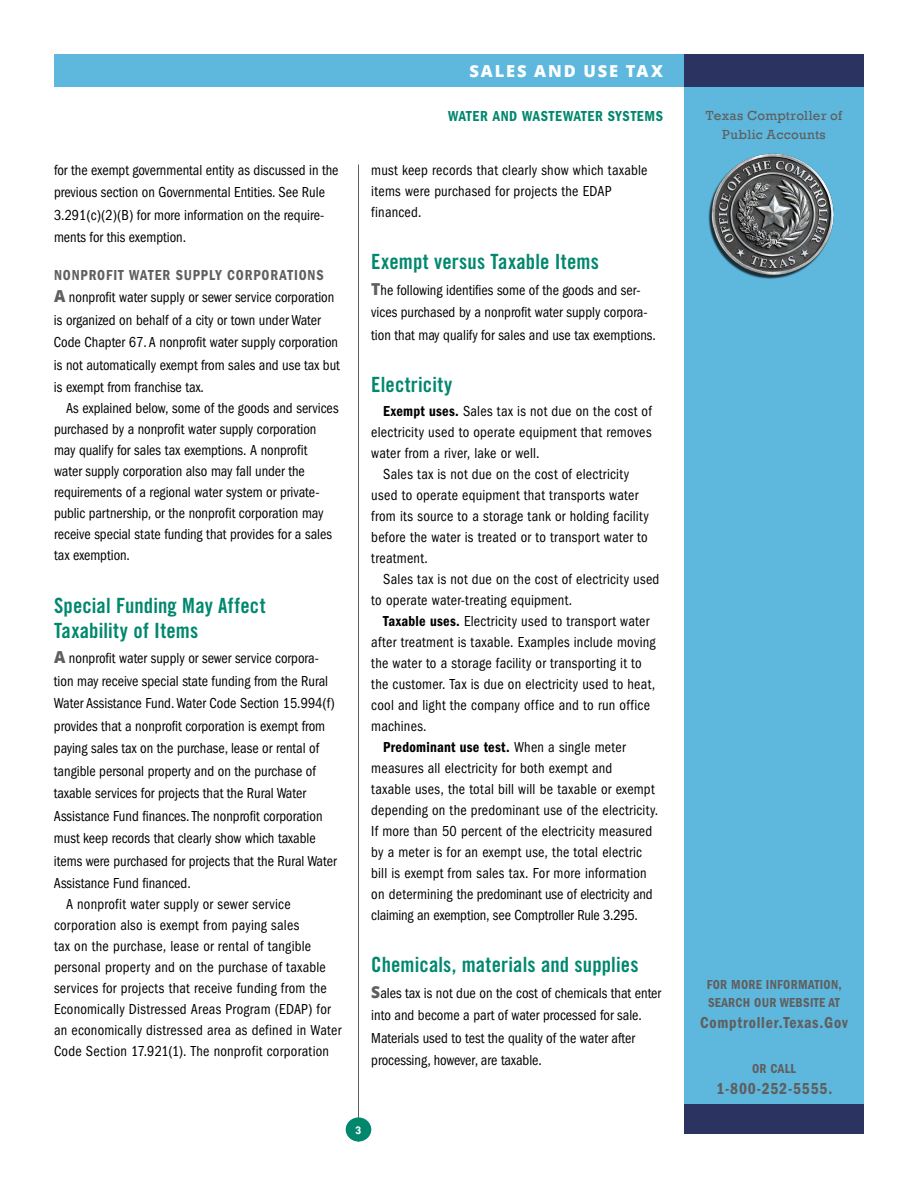
<style>
.page{position:relative;width:918px;height:1188px;background:#fff}
.page>*{position:absolute;margin:0;border:0;box-sizing:border-box;transform-origin:0 0}
.t1{font:21px/25.3px "Trade Gothic LT Std Bd Cn 20";letter-spacing:.005em;color:#00876e}
.t2{font:16.5px "ITC Franklin Gothic Std Dm Cd";letter-spacing:.05em;color:#5f5f5f;scale:.95 1}
.t3{font:800 16.5px "Open Sans";letter-spacing:.115em;color:#fff}
.t4{font:condensed 15px/21px "ITC Franklin Gothic Std";color:#000;scale:.95 1}
.t5{font:condensed 15px/21px "ITC Franklin Gothic Std";letter-spacing:.02em;color:#000;scale:.95 1}
.t6{font:15px "ITC Franklin Gothic Std Dm Cd";letter-spacing:.06em;color:#5f5f5f;scale:.95 1}
.t7{font:15px "ITC Franklin Gothic Std Dm Cd";letter-spacing:.05em;color:#00876e;scale:.95 1}
.t8{font:13.5px/18px "ITC Franklin Gothic Std Dm Cd";letter-spacing:.025em;color:#5f5f5f;scale:.95 1}
.t9{font:13.5px/19.5px "Rockwell";letter-spacing:.025em;color:#5f5f5f;text-align:center}
.t10{font:700 12px "Tw Cen";color:#fff}
.s1{font-family:"Open Sans";font-weight:800;font-stretch:normal;font-size:16.5px;color:#5f5f5f}
.s2{font-family:"ITC Franklin Gothic Std Dm Cd";font-stretch:normal}
</style>
<div class="page">
<div style="left:684px;top:82px;width:180px;height:1052px;background:#5eb8de"></div>
<hr style="left:358px;top:164px;width:1px;height:978px;background:#5f5f5f">
<div style="left:346px;top:1117px;width:25px;height:25px;background:#00876e;border-radius:50%"></div>
<div style="left:684px;top:54px;width:180px;height:32px;background:#2b3461"></div>
<img style="left:708px;top:153px;width:126px;height:126px">
<div style="left:54px;top:54px;width:630px;height:32px;background:#5eb8de"></div>
<div style="left:684px;top:1105px;width:180px;height:29px;background:#2b3461"></div>
<p class="t4" style="left:54px;top:159px;width:301px;line-height:22.5px">for the exempt governmental entity as discussed in the previous section on Governmental Entities. See Rule 3.291(c)(2)(B) for more information on the require&shy;ments for this exemption.</p>
<h4 class="t6" style="left:54px;top:266px;width:286px">NONPROFIT WATER SUPPLY CORPORATIONS</h4>
<p class="t4" style="left:54px;top:286px;width:302px;line-height:22.5px"><span class="s1">A</span> nonprofit water supply or sewer service corporation is organized on behalf of a city or town under Water Code Chapter 67. A nonprofit water supply corporation is not automatically exempt from sales and use tax but is exempt from franchise tax.</p>
<p class="t4" style="left:54px;top:398px;width:301px;text-indent:12px">As explained below, some of the goods and services purchased by a nonprofit water supply corporation may qualify for sales tax exemptions. A nonprofit water supply corporation also may fall under the requirements of a regional water system or private&shy;public partnership, or the nonprofit corporation may receive special state funding that provides for a sales tax exemption.</p>
<h3 class="t1" style="left:54px;top:592px;width:213px">Special Funding May Affect<br>Taxability of Items</h3>
<p class="t4" style="left:54px;top:647px;width:299px;line-height:22.5px"><span class="s1">A</span> nonprofit water supply or sewer service corpora&shy;tion may receive special state funding from the Rural Water Assistance Fund. Water Code Section 15.994(f) provides that a nonprofit corporation is exempt from paying sales tax on the purchase, lease or rental of tangible personal property and on the purchase of taxable services for projects that the Rural Water Assistance Fund finances. The nonprofit corporation must keep records that clearly show which taxable items were purchased for projects that the Rural Water Assistance Fund financed.</p>
<p class="t4" style="left:54px;top:894px;width:304px;text-indent:12px">A nonprofit water supply or sewer service corporation also is exempt from paying sales<br>tax on the purchase, lease or rental of tangible personal property and on the purchase of taxable services for projects that receive funding from the Economically Distressed Areas Program (EDAP) for an economically distressed area as defined in Water Code Section 17.921(1). The nonprofit corporation</p>
<p class="t3" style="left:470px;top:58px;width:195px">SALES AND USE TAX</p>
<p class="t7" style="left:448px;top:107px;width:228px">WATER AND WASTEWATER SYSTEMS</p>
<p class="t5" style="left:371px;top:159px;width:292px">must keep records that clearly show which taxable items were purchased for projects the EDAP financed.</p>
<h3 class="t1" style="left:371px;top:249px;width:229px">Exempt versus Taxable Items</h3>
<p class="t4" style="left:371px;top:278px;width:301px;line-height:22.5px"><span class="s1">T</span>he following identifies some of the goods and ser&shy;vices purchased by a nonprofit water supply corpora&shy;tion that may qualify for sales and use tax exemptions.</p>
<h3 class="t1" style="left:371px;top:372px;width:82px">Electricity</h3>
<p class="t4" style="left:371px;top:401px;width:297px;text-align:justify;text-indent:12px"><span class="s2">Exempt uses.</span> Sales tax is not due on the cost of electricity used to operate equipment that removes water from a river, lake or well.</p>
<p class="t5" style="left:371px;top:464px;width:294px;text-indent:12px">Sales tax is not due on the cost of electricity used to operate equipment that transports water from its source to a storage tank or holding facility before the water is treated or to transport water to treatment.</p>
<p class="t5" style="left:371px;top:569px;width:305px;text-indent:12px">Sales tax is not due on the cost of electricity used to operate water-treating equipment.</p>
<p class="t5" style="left:371px;top:611px;width:301px;text-indent:12px"><span class="s2">Taxable uses.</span> Electricity used to transport water after treatment is taxable. Examples include moving the water to a storage facility or transporting it to the customer. Tax is due on electricity used to heat, cool and light the company office and to run office machines.</p>
<p class="t4" style="left:371px;top:737px;width:304px;text-indent:12px"><span class="s2">Predominant use test.</span> When a single meter measures all electricity for both exempt and<br>taxable uses, the total bill will be taxable or exempt depending on the predominant use of the electricity.<br>If more than 50 percent of the electricity measured by a meter is for an exempt use, the total electric bill is exempt from sales tax. For more information on determining the predominant use of electricity and claiming an exemption, see Comptroller Rule 3.295.</p>
<h3 class="t1" style="left:371px;top:952px;width:269px">Chemicals, materials and supplies</h3>
<p class="t4" style="left:371px;top:982px;width:307px;line-height:22.5px"><span class="s1">S</span>ales tax is not due on the cost of chemicals that enter into and become a part of water processed for sale.<br>Materials used to test the quality of the water after processing, however, are taxable.</p>
<p class="t10" style="left:355px;top:1123px;width:8px">3</p>
<p class="t9" style="left:706px;top:106px;width:138px">Texas Comptroller of<br>Public Accounts</p>
<p class="t8" style="left:707px;top:975px;width:144px">FOR MORE INFORMATION,<br>SEARCH OUR WEBSITE AT</p>
<p class="t2" style="left:700px;top:1013px;width:157px">Comptroller.Texas.Gov</p>
<p class="t8" style="left:752px;top:1059px;width:48px">OR CALL</p>
<p class="t2" style="left:716px;top:1079px;width:124px">1-800-252-5555.</p>
</div>
